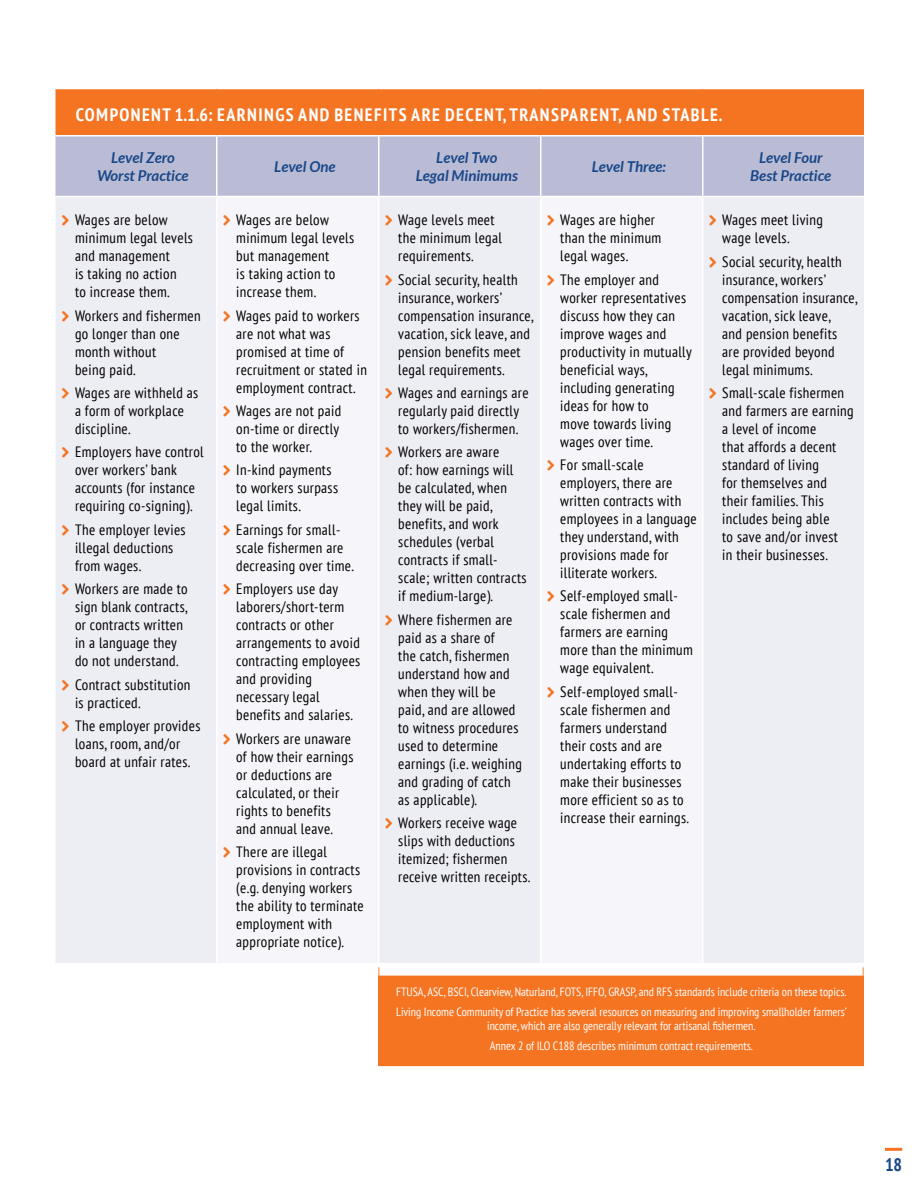
<style>
.page{position:relative;width:918px;height:1188px;background:#fff}
.page>*{position:absolute;margin:0;border:0;box-sizing:border-box;transform-origin:0 0}
.t1{font:700 condensed 18px "PT Sans";letter-spacing:.08em;color:#fff}
.t2{font:700 condensed 18px "PT Sans";color:#1a4788}
.t3{font:condensed 15px/18px "PT Sans";letter-spacing:.025em;color:#000}
.t4{font:italic 700 15px/18px "Lato";color:#1a4788;text-align:center}
.t5{font:condensed 12px/20.2px "PT Sans";color:#fff}
</style>
<div class="page">
<hr style="left:885px;top:1148px;width:17px;height:3px;background:#f47422">
<div style="left:55px;top:88px;width:810px;height:48px;background:#f47422"></div>
<div style="left:56px;top:136px;width:808px;height:60px;background:#babcd5"></div>
<div style="left:56px;top:197px;width:808px;height:766px;background:#ededf4"></div>
<svg style="left:218px;top:197px;width:484px;height:766px;fill:#f6f6fa"></svg>
<hr style="left:216px;top:136px;width:2px;height:60px;background:#fff">
<hr style="left:378px;top:136px;width:2px;height:60px;background:#fff">
<hr style="left:540px;top:136px;width:2px;height:60px;background:#fff">
<hr style="left:702px;top:136px;width:2px;height:60px;background:#fff">
<hr style="left:864px;top:89px;width:2px;height:46px;background:#fff">
<hr style="left:54px;top:88px;width:163px;height:1px;background:#fff">
<hr style="left:54px;top:89px;width:2px;height:46px;background:#fff">
<hr style="left:217px;top:88px;width:162px;height:1px;background:#fff">
<hr style="left:379px;top:88px;width:162px;height:1px;background:#fff">
<hr style="left:541px;top:88px;width:162px;height:1px;background:#fff">
<hr style="left:703px;top:88px;width:163px;height:1px;background:#fff">
<hr style="left:54px;top:135px;width:163px;height:1px;background:#fff">
<hr style="left:217px;top:135px;width:162px;height:1px;background:#fff">
<hr style="left:379px;top:135px;width:162px;height:1px;background:#fff">
<hr style="left:541px;top:135px;width:162px;height:1px;background:#fff">
<hr style="left:703px;top:135px;width:163px;height:1px;background:#fff">
<hr style="left:216px;top:197px;width:2px;height:766px;background:#fff">
<hr style="left:378px;top:197px;width:2px;height:766px;background:#fff">
<hr style="left:540px;top:197px;width:2px;height:766px;background:#fff">
<hr style="left:702px;top:197px;width:2px;height:766px;background:#fff">
<svg style="left:378px;top:967px;width:2px;height:9px"></svg>
<svg style="left:862px;top:967px;width:2px;height:9px"></svg>
<div style="left:379px;top:976px;width:484px;height:89px;background:#f47422"></div>
<div style="left:378px;top:976px;width:486px;height:90px;border:2px solid #f47422"></div>
<svg style="left:62px;top:215px;width:7px;height:11px"></svg>
<svg style="left:62px;top:311px;width:7px;height:10px"></svg>
<svg style="left:62px;top:388px;width:7px;height:11px"></svg>
<svg style="left:62px;top:447px;width:7px;height:11px"></svg>
<svg style="left:62px;top:525px;width:7px;height:10px"></svg>
<svg style="left:62px;top:584px;width:7px;height:11px"></svg>
<svg style="left:62px;top:680px;width:7px;height:10px"></svg>
<svg style="left:62px;top:721px;width:7px;height:11px"></svg>
<svg style="left:224px;top:215px;width:6px;height:11px"></svg>
<svg style="left:224px;top:311px;width:6px;height:10px"></svg>
<svg style="left:224px;top:406px;width:6px;height:11px"></svg>
<svg style="left:224px;top:465px;width:6px;height:11px"></svg>
<svg style="left:224px;top:525px;width:6px;height:10px"></svg>
<svg style="left:224px;top:584px;width:6px;height:11px"></svg>
<svg style="left:224px;top:734px;width:6px;height:10px"></svg>
<svg style="left:224px;top:847px;width:6px;height:11px"></svg>
<svg style="left:386px;top:215px;width:6px;height:11px"></svg>
<svg style="left:386px;top:275px;width:6px;height:10px"></svg>
<svg style="left:386px;top:388px;width:6px;height:11px"></svg>
<svg style="left:386px;top:447px;width:6px;height:11px"></svg>
<svg style="left:386px;top:615px;width:6px;height:10px"></svg>
<svg style="left:386px;top:818px;width:6px;height:11px"></svg>
<svg style="left:548px;top:215px;width:6px;height:11px"></svg>
<svg style="left:548px;top:275px;width:6px;height:10px"></svg>
<svg style="left:548px;top:460px;width:6px;height:11px"></svg>
<svg style="left:548px;top:591px;width:6px;height:11px"></svg>
<svg style="left:548px;top:687px;width:6px;height:10px"></svg>
<svg style="left:710px;top:215px;width:6px;height:11px"></svg>
<svg style="left:710px;top:257px;width:6px;height:10px"></svg>
<svg style="left:710px;top:388px;width:6px;height:11px"></svg>
<p class="t1" style="left:76px;top:103px;width:648px">COMPONENT 1.1.6: EARNINGS AND BENEFITS ARE DECENT, TRANSPARENT, AND STABLE.</p>
<p class="t4" style="left:97px;top:149px;width:93px">Level Zero<br>Worst Practice</p>
<p class="t4" style="left:274px;top:158px;width:63px">Level One</p>
<p class="t4" style="left:416px;top:149px;width:104px">Level Two<br>Legal Minimums</p>
<p class="t4" style="left:592px;top:158px;width:76px">Level Three:</p>
<p class="t4" style="left:750px;top:149px;width:83px">Level Four<br>Best Practice</p>
<p class="t3" style="left:75px;top:211px;width:119px">Wages are below minimum legal levels and management<br>is taking no action<br>to increase them.</p>
<p class="t3" style="left:75px;top:306px;width:127px">Workers and fishermen go longer than one month without<br>being paid.</p>
<p class="t3" style="left:75px;top:383px;width:125px">Wages are withheld as a form of workplace discipline.</p>
<p class="t3" style="left:75px;top:443px;width:130px">Employers have control over workers’ bank accounts (for instance requiring co-signing).</p>
<p class="t3" style="left:75px;top:520px;width:112px">The employer levies illegal deductions from wages.</p>
<p class="t3" style="left:75px;top:580px;width:115px">Workers are made to sign blank contracts, or contracts written in a language they do not understand.</p>
<p class="t3" style="left:75px;top:675px;width:117px">Contract substitution is practiced.</p>
<p class="t3" style="left:75px;top:716px;width:127px">The employer provides loans, room, and/or board at unfair rates.</p>
<p class="t3" style="left:560px;top:211px;width:103px">Wages are higher than the minimum legal wages.</p>
<p class="t3" style="left:560px;top:270px;width:133px">The employer and worker representatives discuss how they can improve wages and productivity in mutually beneficial ways, including generating ideas for how to<br>move towards living wages over time.</p>
<p class="t3" style="left:560px;top:455px;width:138px">For small-scale employers, there are written contracts with employees in a language they understand, with provisions made for illiterate workers.</p>
<p class="t3" style="left:560px;top:587px;width:134px">Self-employed small&shy;scale fishermen and farmers are earning more than the minimum wage equivalent.</p>
<p class="t3" style="left:560px;top:682px;width:130px">Self-employed small&shy;scale fishermen and farmers understand their costs and are undertaking efforts to make their businesses more efficient so as to increase their earnings.</p>
<p class="t3" style="left:722px;top:211px;width:102px">Wages meet living wage levels.</p>
<p class="t3" style="left:722px;top:252px;width:137px">Social security, health insurance, workers’ compensation insurance, vacation, sick leave,<br>and pension benefits are provided beyond legal minimums.</p>
<p class="t3" style="left:722px;top:383px;width:133px">Small-scale fishermen and farmers are earning a level of income<br>that affords a decent standard of living<br>for themselves and their families. This includes being able<br>to save and/or invest<br>in their businesses.</p>
<p class="t3" style="left:236px;top:211px;width:119px">Wages are below minimum legal levels but management<br>is taking action to increase them.</p>
<p class="t3" style="left:236px;top:306px;width:132px">Wages paid to workers are not what was promised at time of recruitment or stated in employment contract.</p>
<p class="t3" style="left:236px;top:401px;width:107px">Wages are not paid on-time or directly to the worker.</p>
<p class="t3" style="left:236px;top:461px;width:103px">In-kind payments to workers surpass legal limits.</p>
<p class="t3" style="left:236px;top:520px;width:119px">Earnings for small&shy;scale fishermen are decreasing over time.</p>
<p class="t3" style="left:236px;top:580px;width:126px">Employers use day laborers/short-term contracts or other arrangements to avoid contracting employees and providing necessary legal benefits and salaries.</p>
<p class="t3" style="left:236px;top:729px;width:119px">Workers are unaware of how their earnings or deductions are calculated, or their rights to benefits and annual leave.</p>
<p class="t3" style="left:236px;top:842px;width:129px">There are illegal provisions in contracts (e.g. denying workers the ability to terminate employment with appropriate notice).</p>
<p class="t3" style="left:398px;top:211px;width:105px">Wage levels meet the minimum legal requirements.</p>
<p class="t3" style="left:398px;top:270px;width:137px">Social security, health insurance, workers’ compensation insurance, vacation, sick leave, and pension benefits meet legal requirements.</p>
<p class="t3" style="left:398px;top:383px;width:132px">Wages and earnings are regularly paid directly to workers/fishermen.</p>
<p class="t3" style="left:398px;top:443px;width:130px">Workers are aware<br>of: how earnings will be calculated, when they will be paid, benefits, and work schedules (verbal contracts if small&shy;scale; written contracts if medium-large).</p>
<p class="t3" style="left:398px;top:610px;width:125px">Where fishermen are paid as a share of<br>the catch, fishermen understand how and when they will be paid, and are allowed to witness procedures used to determine earnings (i.e. weighing and grading of catch as applicable).</p>
<p class="t3" style="left:398px;top:814px;width:134px">Workers receive wage slips with deductions itemized; fishermen receive written receipts.</p>
<p class="t5" style="left:396px;top:981px;width:452px">FTUSA, ASC, BSCI, Clearview, Naturland, FOTS, IFFO, GRASP, and RFS standards include criteria on these topics.<br>Living Income Community of Practice has several resources on measuring and improving smallholder farmers’</p>
<p class="t5" style="left:487px;top:1015px;width:270px">income, which are also generally relevant for artisanal fishermen.<br>Annex 2 of ILO C188 describes minimum contract requirements.</p>
<p class="t2" style="left:885px;top:1153px;width:19px">18</p>
</div>
